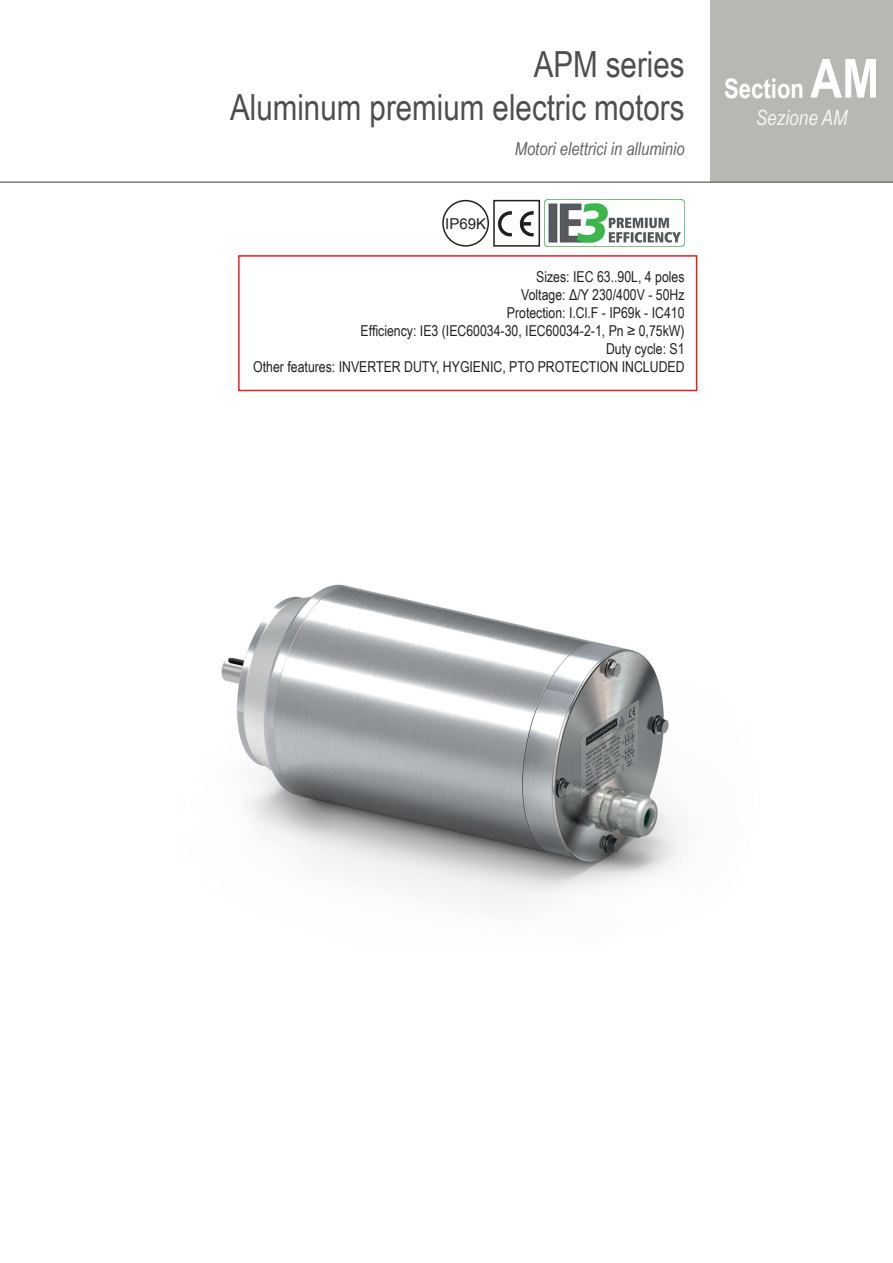
<style>
.page{position:relative;width:893px;height:1263px;background:#fff}
.page>*{position:absolute;margin:0;border:0;box-sizing:border-box;transform-origin:0 0}
.t1{font:36px/43.2px "Arial Narrow";color:#4e4e4c;text-align:right}
.t2{font:700 27px "Arial Narrow";color:#fff}
.t3{font:italic 21px "Arial Narrow";color:#f2f3f4}
.t4{font:italic 18px "Arial Narrow";color:#636366}
.t5{font:15px/18px "Arial Narrow";color:#231f20;text-align:right}
.t6{font:15px "Arial";color:#231f20}
.s1{font-size:54px}
</style>
<div class="page">
<div style="left:710px;top:0;width:183px;height:183px;background:#b8b8b3"></div>
<hr style="left:0;top:181px;width:893px;height:2px;background:#797a76">
<img style="left:221px;top:584px;width:459px;height:324px">
<div style="left:238px;top:255px;width:459px;height:136px;border:2px solid #ee1d23"></div>
<img style="left:544px;top:200px;width:141px;height:47px">
<img style="left:497px;top:211px;width:37px;height:26px">
<div style="left:493px;top:200px;width:47px;height:47px;border:2px solid #231f20"></div>
<div style="left:442px;top:200px;width:47px;height:47px;border:2px solid #231f20;border-radius:50%"></div>
<h1 class="t1" style="left:230px;top:41px;width:456px">APM series<br>Aluminum premium electric motors</h1>
<h2 class="t2" style="left:724px;top:68px;width:156px">Section <span class="s1">AM</span></h2>
<h3 class="t3" style="left:756px;top:103px;width:93px">Sezione AM</h3>
<p class="t6" style="left:445px;top:214px;width:42px">IP69K</p>
<p class="t4" style="left:515px;top:137px;width:171px">Motori elettrici in alluminio</p>
<p class="t5" style="left:253px;top:267px;width:433px">Sizes: IEC 63..90L, 4 poles<br>Voltage: Δ/Y 230/400V - 50Hz<br>Protection: I.Cl.F - IP69k - IC410<br>Efficiency: IE3 (IEC60034-30, IEC60034-2-1, Pn ≥ 0,75kW)<br>Duty cycle: S1<br>Other features: INVERTER DUTY, HYGIENIC, PTO PROTECTION INCLUDED</p>
</div>
